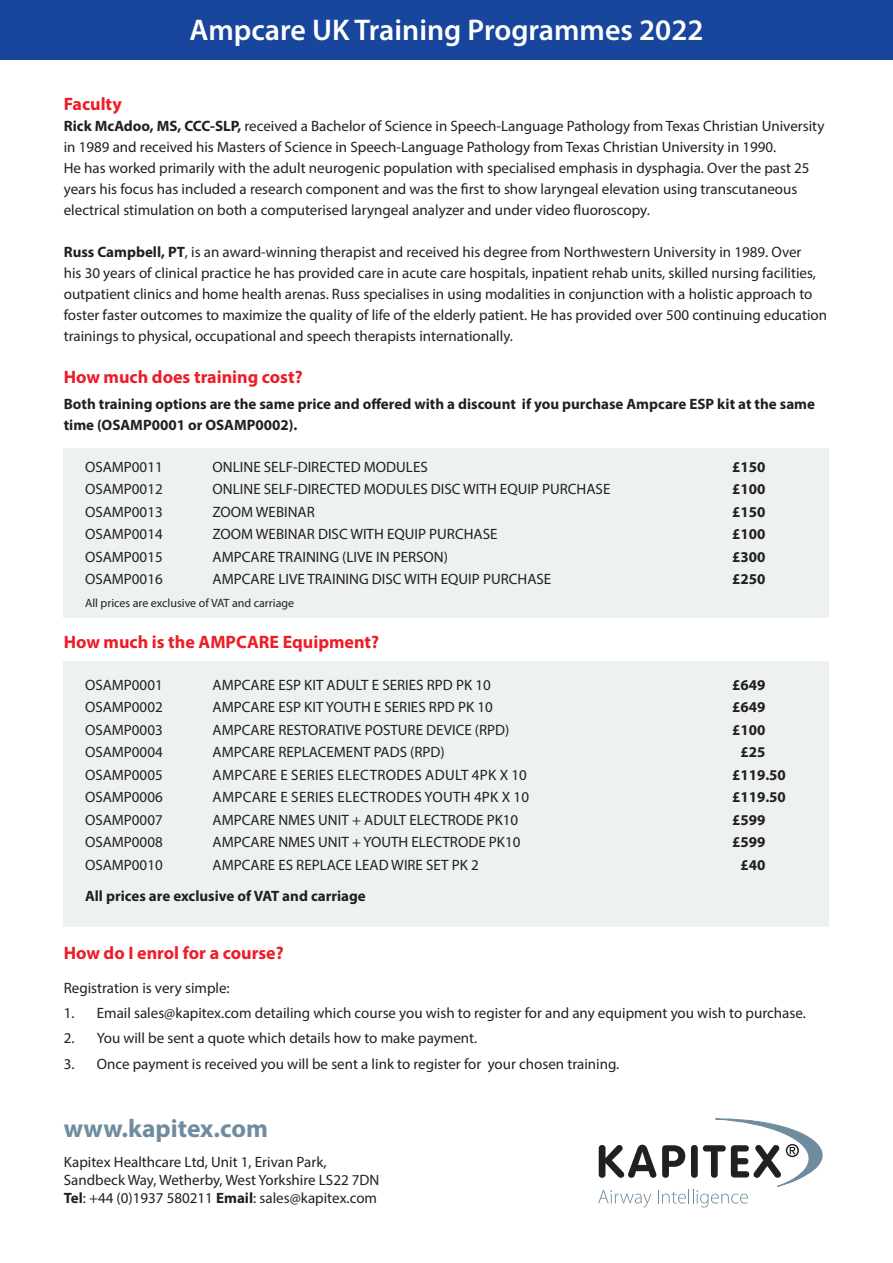
<style>
.page{position:relative;width:893px;height:1263px;background:#fff}
.page>*{position:absolute;margin:0;border:0;box-sizing:border-box;transform-origin:0 0}
.t1{font:600 30px "Myriad Pro";color:#fff}
.t2{font:700 25.5px "Myriad Pro";color:#6f8c9e}
.t3{font:700 18px "Myriad Pro";color:#ee1c26}
.t4{font:15px/21px "Myriad Pro";color:#231f20}
.t5{font:700 15px/21px "Myriad Pro";color:#231f20}
.t6{font:15px "Myriad Pro";letter-spacing:.02em;color:#231f20}
.t7{font:12px "Myriad Pro";color:#231f20}
.s1{font-weight:700}
</style>
<div class="page">
<div style="left:64px;top:661px;width:765px;height:266px;background:#edf1f2"></div>
<div style="left:64px;top:448px;width:765px;height:169px;background:#edf1f2"></div>
<div style="left:0;top:0;width:893px;height:60px;background:#18469d"></div>
<svg style="left:598px;top:1119px;width:224px;height:89px"></svg>
<p class="t1" style="left:189px;top:11px;width:516px">Ampcare UK Training Programmes 2022</p>
<p class="t3" style="left:64px;top:92px;width:59px">Faculty</p>
<p class="t4" style="left:64px;top:115px;width:762px"><span class="s1">Rick McAdoo, MS, CCC-SLP,</span> received a Bachelor of Science in Speech-Language Pathology from Texas Christian University in 1989 and received his Masters of Science in Speech-Language Pathology from Texas Christian University in 1990.<br>He has worked primarily with the adult neurogenic population with specialised emphasis in dysphagia. Over the past 25 years his focus has included a research component and was the first to show laryngeal elevation using transcutaneous electrical stimulation on both a computerised laryngeal analyzer and under video fluoroscopy.</p>
<p class="t4" style="left:64px;top:241px;width:765px"><span class="s1">Russ Campbell, PT</span>, is an award-winning therapist and received his degree from Northwestern University in 1989. Over<br>his 30 years of clinical practice he has provided care in acute care hospitals, inpatient rehab units, skilled nursing facilities, outpatient clinics and home health arenas. Russ specialises in using modalities in conjunction with a holistic approach to foster faster outcomes to maximize the quality of life of the elderly patient. He has provided over 500 continuing education trainings to physical, occupational and speech therapists internationally.</p>
<p class="t3" style="left:64px;top:365px;width:240px">How much does training cost?</p>
<p class="t5" style="left:64px;top:392px;width:753px">Both training options are the same price and offered with a discount if you purchase Ampcare ESP kit at the same time (OSAMP0001 or OSAMP0002).</p>
<p class="t4" style="left:85px;top:456px;width:79px">OSAMP0011</p>
<p class="t4" style="left:213px;top:456px;width:217px">ONLINE SELF-DIRECTED MODULES</p>
<p class="t5" style="left:732px;top:456px;width:35px">£150</p>
<p class="t4" style="left:85px;top:479px;width:79px">OSAMP0012</p>
<p class="t4" style="left:213px;top:479px;width:399px">ONLINE SELF-DIRECTED MODULES DISC WITH EQUIP PURCHASE</p>
<p class="t5" style="left:732px;top:478px;width:35px">£100</p>
<p class="t4" style="left:85px;top:501px;width:79px">OSAMP0013</p>
<p class="t4" style="left:213px;top:501px;width:104px">ZOOM WEBINAR</p>
<p class="t5" style="left:732px;top:501px;width:35px">£150</p>
<p class="t4" style="left:85px;top:524px;width:79px">OSAMP0014</p>
<p class="t4" style="left:213px;top:524px;width:286px">ZOOM WEBINAR DISC WITH EQUIP PURCHASE</p>
<p class="t5" style="left:732px;top:523px;width:35px">£100</p>
<p class="t4" style="left:85px;top:546px;width:79px">OSAMP0015</p>
<p class="t4" style="left:213px;top:546px;width:237px">AMPCARE TRAINING (LIVE IN PERSON)</p>
<p class="t5" style="left:732px;top:546px;width:35px">£300</p>
<p class="t4" style="left:85px;top:569px;width:79px">OSAMP0016</p>
<p class="t4" style="left:213px;top:569px;width:340px">AMPCARE LIVE TRAINING DISC WITH EQUIP PURCHASE</p>
<p class="t5" style="left:732px;top:568px;width:35px">£250</p>
<p class="t7" style="left:85px;top:595px;width:211px">All prices are exclusive of VAT and carriage</p>
<p class="t3" style="left:64px;top:630px;width:317px">How much is the AMPCARE Equipment?</p>
<p class="t4" style="left:85px;top:674px;width:79px">OSAMP0001</p>
<p class="t4" style="left:213px;top:674px;width:280px">AMPCARE ESP KIT ADULT E SERIES RPD PK 10</p>
<p class="t5" style="left:732px;top:673px;width:35px">£649</p>
<p class="t4" style="left:85px;top:696px;width:79px">OSAMP0002</p>
<p class="t4" style="left:213px;top:696px;width:282px">AMPCARE ESP KIT YOUTH E SERIES RPD PK 10</p>
<p class="t5" style="left:732px;top:696px;width:35px">£649</p>
<p class="t4" style="left:85px;top:719px;width:79px">OSAMP0003</p>
<p class="t4" style="left:213px;top:719px;width:298px">AMPCARE RESTORATIVE POSTURE DEVICE (RPD)</p>
<p class="t5" style="left:732px;top:718px;width:35px">£100</p>
<p class="t4" style="left:85px;top:741px;width:79px">OSAMP0004</p>
<p class="t4" style="left:213px;top:741px;width:234px">AMPCARE REPLACEMENT PADS (RPD)</p>
<p class="t5" style="left:740px;top:741px;width:26px">£25</p>
<p class="t4" style="left:85px;top:764px;width:79px">OSAMP0005</p>
<p class="t6" style="left:213px;top:765px;width:316px">AMPCARE E SERIES ELECTRODES ADULT 4PK X 10</p>
<p class="t5" style="left:732px;top:763px;width:55px">£119.50</p>
<p class="t4" style="left:85px;top:786px;width:79px">OSAMP0006</p>
<p class="t6" style="left:213px;top:788px;width:318px">AMPCARE E SERIES ELECTRODES YOUTH 4PK X 10</p>
<p class="t5" style="left:732px;top:786px;width:55px">£119.50</p>
<p class="t4" style="left:85px;top:809px;width:79px">OSAMP0007</p>
<p class="t4" style="left:213px;top:809px;width:307px">AMPCARE NMES UNIT + ADULT ELECTRODE PK10</p>
<p class="t5" style="left:732px;top:808px;width:35px">£599</p>
<p class="t4" style="left:85px;top:831px;width:79px">OSAMP0008</p>
<p class="t4" style="left:213px;top:831px;width:309px">AMPCARE NMES UNIT + YOUTH ELECTRODE PK10</p>
<p class="t5" style="left:732px;top:831px;width:35px">£599</p>
<p class="t4" style="left:85px;top:854px;width:79px">OSAMP0010</p>
<p class="t4" style="left:213px;top:854px;width:268px">AMPCARE ES REPLACE LEAD WIRE SET PK 2</p>
<p class="t5" style="left:740px;top:853px;width:26px">£40</p>
<p class="t5" style="left:85px;top:884px;width:282px">All prices are exclusive of VAT and carriage</p>
<p class="t3" style="left:64px;top:941px;width:222px">How do I enrol for a course?</p>
<p class="t4" style="left:64px;top:977px;width:167px">Registration is very simple:</p>
<p class="t4" style="left:64px;top:1002px;width:743px">1. Email sales@kapitex.com detailing which course you wish to register for and any equipment you wish to purchase.</p>
<p class="t4" style="left:64px;top:1027px;width:415px">2. You will be sent a quote which details how to make payment.</p>
<p class="t4" style="left:64px;top:1053px;width:557px">3. Once payment is received you will be sent a link to register for your chosen training.</p>
<p class="t2" style="left:64px;top:1111px;width:206px">www.kapitex.com</p>
<p class="t4" style="left:64px;top:1152px;width:317px;line-height:18px">Kapitex Healthcare Ltd, Unit 1, Erivan Park,<br>Sandbeck Way, Wetherby, West Yorkshire LS22 7DN</p>
<p class="t4" style="left:64px;top:1187px;width:315px"><span class="s1">Tel</span>: +44 (0)1937 580211 <span class="s1">Email</span>: sales@kapitex.com</p>
</div>
